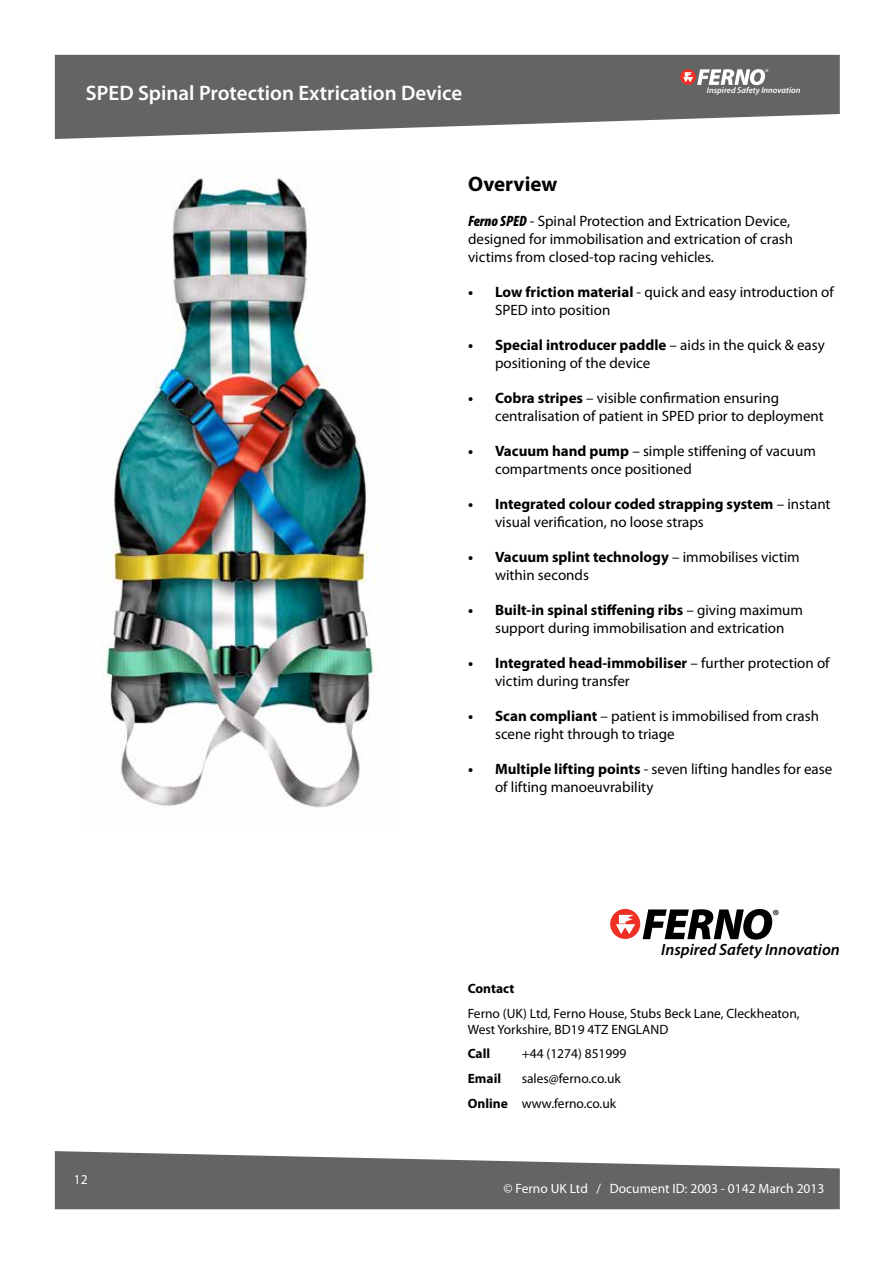
<style>
.page{position:relative;width:893px;height:1263px;background:#fff}
.page>*{position:absolute;margin:0;border:0;box-sizing:border-box;transform-origin:0 0}
.t1{font:600 21px "Myriad Pro";color:#fff}
.t2{font:700 21px "Myriad Pro";color:#000}
.t3{font:italic 600 16.35px "Myriad Pro";color:#000}
.t4{font:italic 16.35px "Myriad Pro";color:#000}
.t5{font:15px/18px "Myriad Pro";color:#000}
.t6{font:13.5px/16.2px "Myriad Pro";color:#000}
.t7{font:13.5px "Myriad Pro";color:#fff}
.t8{font:700 13.5px "Myriad Pro";color:#000}
.t9{font:italic 600 8.55px "Myriad Pro";color:#fff}
.t10{font:italic 8.55px "Myriad Pro";color:#fff}
.s1{font-weight:900;font-style:italic;font-stretch:condensed}
.s2{font-weight:700}
</style>
<div class="page">
<svg style="left:55px;top:55px;width:785px;height:84px;fill:#636466"></svg>
<svg style="left:55px;top:1151px;width:785px;height:58px;fill:#636466"></svg>
<svg style="left:680px;top:69px;width:16px;height:16px"></svg>
<svg style="left:683px;top:69px;width:82px;height:16px"></svg>
<img style="left:102px;top:176px;width:276px;height:632px">
<div style="left:610px;top:909px;width:30px;height:30px;background:#ee3124;border-radius:50%"></div>
<svg style="left:616px;top:915px;width:19px;height:19px"></svg>
<svg style="left:643px;top:909px;width:129px;height:31px"></svg>
<p class="t10" style="left:765px;top:67px;width:5px">®</p>
<h1 class="t1" style="left:86px;top:80px;width:378px">SPED Spinal Protection Extrication Device</h1>
<p class="t9" style="left:707px;top:85px;width:95px">Inspired Safety Innovation</p>
<h1 class="t2" style="left:468px;top:170px;width:91px">Overview</h1>
<p class="t5" style="left:468px;top:212px;width:327px"><span class="s1">Ferno SPED</span> - Spinal Protection and Extrication Device, designed for immobilisation and extrication of crash victims from closed-top racing vehicles.</p>
<p class="t5" style="left:495px;top:283px;width:340px;text-indent:-27px"><span class="s2">• Low friction material</span> - quick and easy introduction of<br>SPED into position</p>
<p class="t5" style="left:495px;top:336px;width:331px;text-indent:-27px"><span class="s2">• Special introducer paddle</span> – aids in the quick &amp; easy positioning of the device</p>
<p class="t5" style="left:495px;top:389px;width:330px;text-indent:-27px"><span class="s2">• Cobra stripes</span> – visible confirmation ensuring centralisation of patient in SPED prior to deployment</p>
<p class="t5" style="left:495px;top:442px;width:322px;text-indent:-27px"><span class="s2">• Vacuum hand pump</span> – simple stiffening of vacuum compartments once positioned</p>
<p class="t5" style="left:495px;top:495px;width:337px;text-indent:-27px"><span class="s2">• Integrated colour coded strapping system</span> – instant visual verification, no loose straps</p>
<p class="t5" style="left:495px;top:548px;width:306px;text-indent:-27px"><span class="s2">• Vacuum splint technology</span> – immobilises victim within seconds</p>
<p class="t5" style="left:468px;top:601px;width:336px;text-align:center"><span class="s2">• Built-in spinal stiffening ribs</span> – giving maximum support during immobilisation and extrication</p>
<p class="t5" style="left:495px;top:654px;width:336px;text-indent:-27px"><span class="s2">• Integrated head-immobiliser</span> – further protection of victim during transfer</p>
<p class="t5" style="left:495px;top:707px;width:325px;text-indent:-27px"><span class="s2">• Scan compliant</span> – patient is immobilised from crash scene right through to triage</p>
<p class="t5" style="left:495px;top:760px;width:339px;text-indent:-27px"><span class="s2">• Multiple lifting points</span> - seven lifting handles for ease of lifting manoeuvrability</p>
<p class="t4" style="left:772px;top:905px;width:8px">®</p>
<p class="t3" style="left:661px;top:939px;width:180px">Inspired Safety Innovation</p>
<p class="t7" style="left:74px;top:1171px;width:15px">12</p>
<p class="t8" style="left:468px;top:979px;width:48px">Contact</p>
<p class="t6" style="left:468px;top:1005px;width:333px">Ferno (UK) Ltd, Ferno House, Stubs Beck Lane, Cleckheaton,<br>West Yorkshire, BD19 4TZ ENGLAND</p>
<p class="t8" style="left:468px;top:1045px;width:24px">Call</p>
<p class="t6" style="left:522px;top:1046px;width:106px">+44 (1274) 851999</p>
<p class="t8" style="left:468px;top:1070px;width:35px">Email</p>
<p class="t6" style="left:468px;top:1066px;width:155px;line-height:24.8px;text-indent:54px">sales@ferno.co.uk<br><span class="s2">Online</span> www.ferno.co.uk</p>
<p class="t7" style="left:504px;top:1180px;width:322px">© Ferno UK Ltd / Document ID: 2003 - 0142 March 2013</p>
</div>
